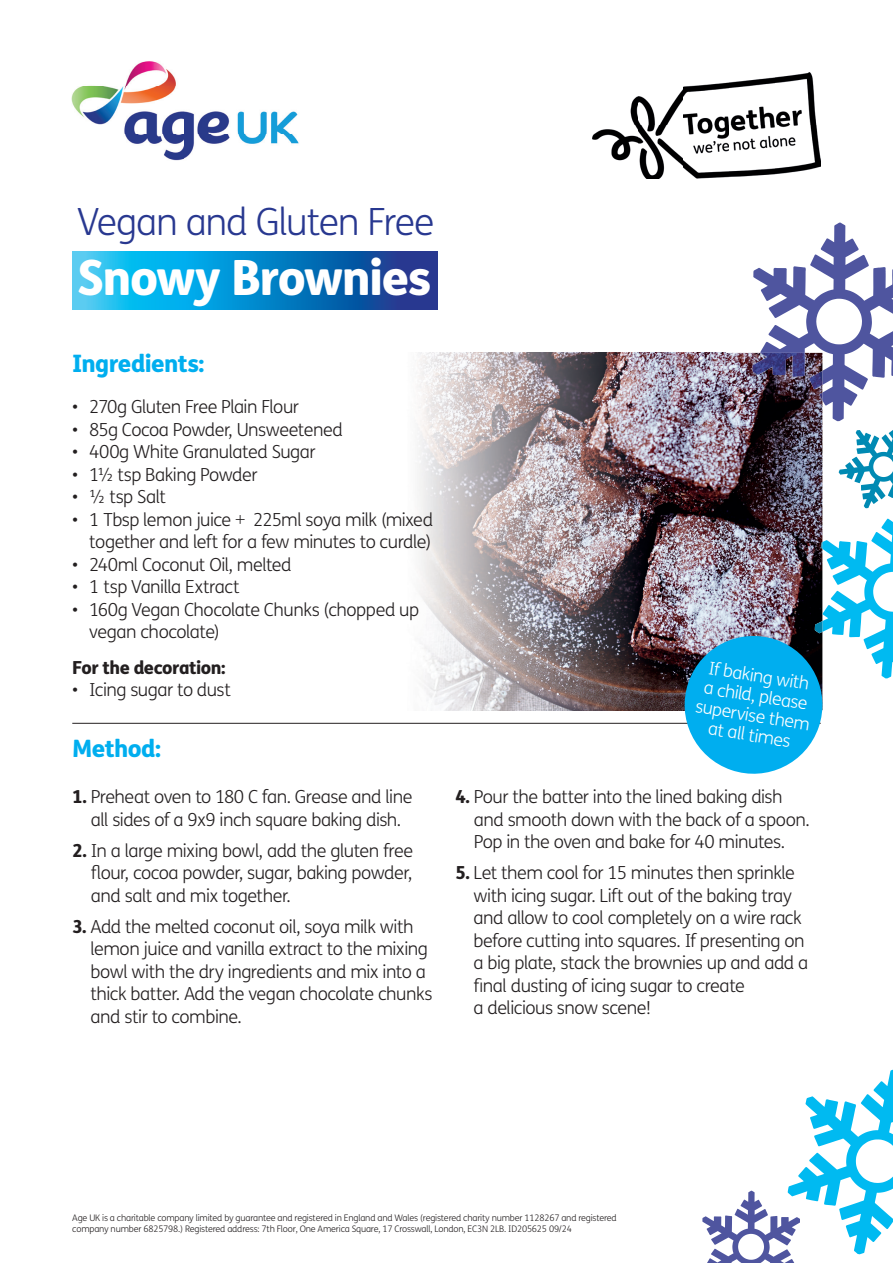
<style>
.page{position:relative;width:893px;height:1263px;background:#fff}
.page>*{position:absolute;margin:0;border:0;box-sizing:border-box;transform-origin:0 0}
.t1{font:800 48.6px "FS Me";letter-spacing:-.035em;color:#fff}
.t2{font:300 37.5px "FS Me";letter-spacing:-.035em;color:#283890}
.t3{font:800 24px "FS Me";letter-spacing:-.025em;color:#00aeef}
.t4{font:300 18px/22.5px "FS Me";letter-spacing:-.03em;color:#231f20}
.t5{font:800 18px "FS Me";letter-spacing:-.025em;color:#231f20}
.t6{font:300 17.7px/19.8px "FS Me";color:#fff;text-align:center}
.t7{font:300 9px/10.6px "FS Me";letter-spacing:-.02em;color:#231f20}
.s1{font-weight:800}
</style>
<div class="page">
<img style="left:417px;top:353px;width:405px;height:357px">
<svg style="left:753px;top:223px;width:140px;height:198px"></svg>
<img style="left:752px;top:353px;width:70px;height:47px">
<svg style="left:839px;top:430px;width:54px;height:78px"></svg>
<hr style="left:72px;top:723px;width:749px;height:1px;background:#231f20">
<img style="left:71px;top:61px;width:228px;height:100px">
<img style="left:593px;top:72px;width:228px;height:106px">
<svg style="left:72px;top:252px;width:365px;height:57px;background:#1086c9"></svg>
<img style="left:676px;top:519px;width:217px;height:255px">
<svg style="left:702px;top:1070px;width:191px;height:193px"></svg>
<h2 class="t2" style="left:77px;top:197px;width:359px">Vegan and Gluten Free</h2>
<h1 class="t1" style="left:77px;top:240px;width:356px">Snowy Brownies</h1>
<h3 class="t3" style="left:72px;top:344px;width:134px">Ingredients:</h3>
<p class="t4" style="left:72px;top:395px;width:228px">• 270g Gluten Free Plain Flour</p>
<p class="t4" style="left:72px;top:418px;width:272px">• 85g Cocoa Powder, Unsweetened</p>
<p class="t4" style="left:72px;top:440px;width:245px">• 400g White Granulated Sugar</p>
<p class="t4" style="left:72px;top:463px;width:187px">• 1½ tsp Baking Powder</p>
<p class="t4" style="left:72px;top:485px;width:95px">• ½ tsp Salt</p>
<p class="t4" style="left:72px;top:508px;width:362px;text-align:right">• 1 Tbsp lemon juice + 225ml soya milk (mixed together and left for a few minutes to curdle)</p>
<p class="t4" style="left:72px;top:553px;width:221px">• 240ml Coconut Oil, melted</p>
<p class="t4" style="left:72px;top:575px;width:169px">• 1 tsp Vanilla Extract</p>
<p class="t4" style="left:89px;top:598px;width:331px;text-indent:-17px">• 160g Vegan Chocolate Chunks (chopped up vegan chocolate)</p>
<p class="t5" style="left:72px;top:653px;width:155px">For the decoration:</p>
<p class="t4" style="left:72px;top:678px;width:160px">• Icing sugar to dust</p>
<h3 class="t3" style="left:72px;top:730px;width:90px">Method:</h3>
<p class="t4" style="left:72px;top:785px;width:342px;text-align:center"><span class="s1">1.</span> Preheat oven to 180 C fan. Grease and line all sides of a 9x9 inch square baking dish.</p>
<p class="t4" style="left:91px;top:839px;width:324px;text-align:justify;text-indent:-19px"><span class="s1">2.</span> In a large mixing bowl, add the gluten free flour, cocoa powder, sugar, baking powder, and salt and mix together.</p>
<p class="t4" style="left:90px;top:915px;width:344px;text-indent:-18px"><span class="s1">3.</span> Add the melted coconut oil, soya milk with lemon juice and vanilla extract to the mixing bowl with the dry ingredients and mix into a thick batter. Add the vegan chocolate chunks and stir to combine.</p>
<p class="t6" style="left:704px;top:657px;width:117px;rotate:9deg">If baking with a child, please supervise them at all times</p>
<p class="t4" style="left:474px;top:785px;width:337px;text-indent:-18px"><span class="s1">4.</span> Pour the batter into the lined baking dish and smooth down with the back of a spoon.<br>Pop in the oven and bake for 40 minutes.</p>
<p class="t4" style="left:474px;top:861px;width:336px;text-indent:-18px"><span class="s1">5.</span> Let them cool for 15 minutes then sprinkle with icing sugar. Lift out of the baking tray and allow to cool completely on a wire rack before cutting into squares. If presenting on a big plate, stack the brownies up and add a final dusting of icing sugar to create<br>a delicious snow scene!</p>
<p class="t7" style="left:72px;top:1213px;width:546px">Age UK is a charitable company limited by guarantee and registered in England and Wales (registered charity number 1128267 and registered company number 6825798.) Registered address: 7th Floor, One America Square, 17 Crosswall, London, EC3N 2LB. ID205625 09/24</p>
</div>
